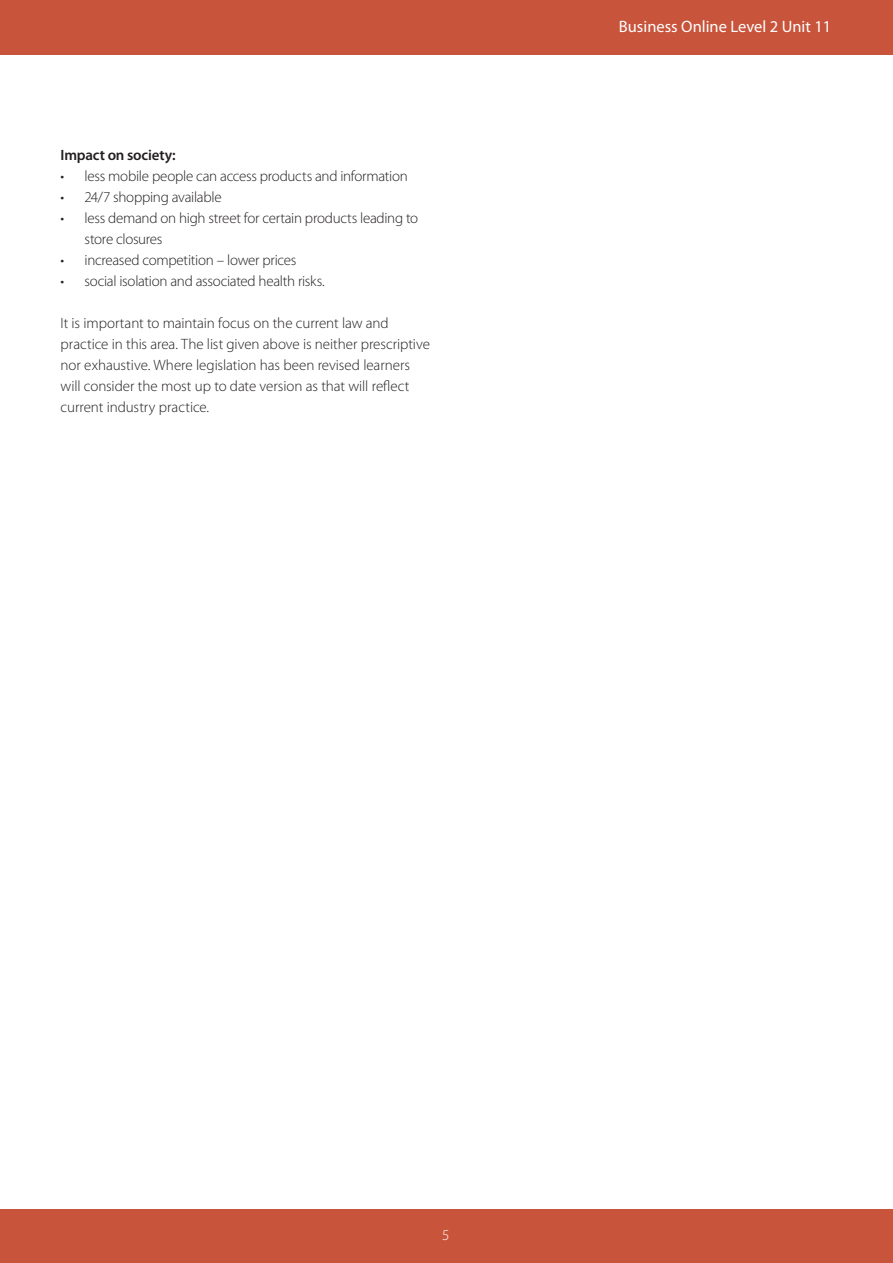
<style>
.page{position:relative;width:893px;height:1263px;background:#fff}
.page>*{position:absolute;margin:0;border:0;box-sizing:border-box;transform-origin:0 0}
.t1{font:16.5px "Myriad Pro";color:#fff}
.body{font:300 15px/21px "Myriad Pro";letter-spacing:-.01em;color:#231f20}
.body-2{font:600 15px "Myriad Pro";letter-spacing:-.01em;color:#231f20}
.t2{font:300 15px "Myriad Pro";color:#fff}
</style>
<div class="page">
<div style="left:0;top:1209px;width:893px;height:54px;background:#c8543b"></div>
<div style="left:0;top:0;width:893px;height:54px;background:#c8543b"></div>
<p class="body-2" style="left:61px;top:145px;width:117px">Impact on society:</p>
<p class="body" style="left:61px;top:166px;width:349px">• less mobile people can access products and information</p>
<p class="body" style="left:61px;top:187px;width:163px">• 24/7 shopping available</p>
<p class="body" style="left:85px;top:208px;width:335px;text-indent:-24px">• less demand on high street for certain products leading to store closures</p>
<p class="body" style="left:61px;top:250px;width:237px">• increased competition – lower prices</p>
<p class="body" style="left:61px;top:271px;width:266px">• social isolation and associated health risks.</p>
<p class="body" style="left:61px;top:313px;width:371px">It is important to maintain focus on the current law and practice in this area. The list given above is neither prescriptive nor exhaustive. Where legislation has been revised learners will consider the most up to date version as that will reflect current industry practice.</p>
<p class="t1" style="left:619px;top:17px;width:214px">Business Online Level 2 Unit 11</p>
<p class="t2" style="left:442px;top:1226px;width:9px">5</p>
</div>
